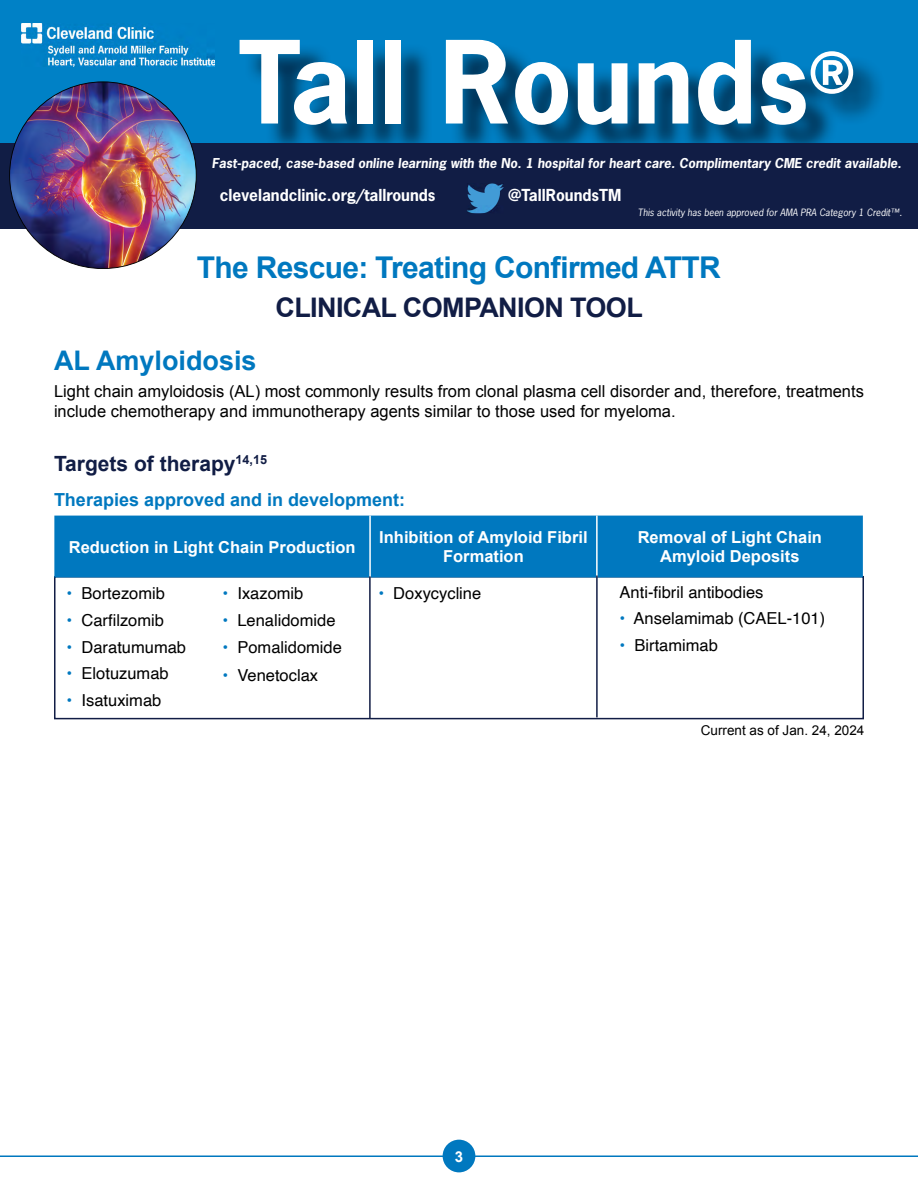
<style>
.page{position:relative;width:918px;height:1188px;background:#fff}
.page>*{position:absolute;margin:0;border:0;box-sizing:border-box;transform-origin:0 0}
.t1{font:700 107.55px "News Gothic Std";color:#fff}
.t2{font:700 30px "Arial";letter-spacing:-.025em;color:#0078bf}
.t3{font:700 27px "Arial";letter-spacing:-.025em;color:#111d45}
.t4{font:700 27px "Arial";color:#0078bf}
.t5{font:700 21px "Arial";color:#111d45}
.t6{font:700 18px "Arial";color:#0078bf}
.t7{font:16.5px "Helvetica";color:#000}
.t8{font:16.5px/19.8px "Arial";color:#000}
.t9{font:700 16.5px/19.8px "Arial";color:#fff;text-align:center}
.t10{font:700 15.6px "News Gothic Std";color:#fff}
.t11{font:700 15px "Arial";color:#fff}
.t12{font:13.5px "Arial";color:#000}
.t13{font:italic 700 12.75px "News Gothic Std";color:#fff}
.t14{font:italic 9.45px "News Gothic Std";color:#fff}
.s1{color:#0078bf}
</style>
<div class="page">
<div style="left:0;top:0;width:918px;height:143px;background:#0081c6"></div>
<img style="left:22px;top:23px;width:193px;height:43px">
<img style="left:244px;top:49px;width:641px;height:95px">
<div style="left:0;top:144px;width:918px;height:85px;background:#111d45"></div>
<img style="left:467px;top:183px;width:37px;height:30px">
<img style="left:467px;top:189px;width:37px;height:15px">
<img style="left:9px;top:81px;width:188px;height:188px">
<hr style="left:0;top:1155px;width:918px;height:2px;background:#0078bf">
<div style="left:443px;top:1140px;width:32px;height:32px;background:#0078bf;border-radius:50%"></div>
<div style="left:54px;top:576px;width:810px;height:143px;border:2px solid #111d45"></div>
<div style="left:54px;top:516px;width:809px;height:61px;background:#0078bf"></div>
<hr style="left:369px;top:516px;width:2px;height:61px;background:#fff">
<hr style="left:596px;top:516px;width:2px;height:61px;background:#fff">
<hr style="left:369px;top:576px;width:2px;height:142px;background:#111d45">
<hr style="left:596px;top:576px;width:2px;height:141px;background:#111d45">
<h1 class="t1" style="left:239px;top:12px;width:618px">Tall Rounds<sup>®</sup></h1>
<p class="t13" style="left:212px;top:155px;width:691px">Fast-paced, case-based online learning with the No. 1 hospital for heart care. Complimentary CME credit available.</p>
<p class="t10" style="left:220px;top:185px;width:217px">clevelandclinic.org/tallrounds</p>
<p class="t10" style="left:508px;top:185px;width:115px">@TallRoundsTM</p>
<p class="t14" style="left:638px;top:207px;width:266px">This activity has been approved for AMA PRA Category 1 Credit™.</p>
<h2 class="t2" style="left:197px;top:248px;width:525px">The Rescue: Treating Confirmed ATTR</h2>
<h3 class="t3" style="left:275px;top:290px;width:369px">CLINICAL COMPANION TOOL</h3>
<h3 class="t4" style="left:54px;top:342px;width:204px">AL Amyloidosis</h3>
<p class="t8" style="left:54px;top:381px;width:811px">Light chain amyloidosis (AL) most commonly results from clonal plasma cell disorder and, therefore, treatments include chemotherapy and immunotherapy agents similar to those used for myeloma.</p>
<p class="t5" style="left:54px;top:449px;width:215px">Targets of therapy<sup>14,15</sup></p>
<p class="t6" style="left:54px;top:488px;width:353px">Therapies approved and in development:</p>
<p class="t9" style="left:69px;top:537px;width:288px">Reduction in Light Chain Production</p>
<p class="t9" style="left:379px;top:528px;width:210px">Inhibition of Amyloid Fibril<br>Formation</p>
<p class="t9" style="left:638px;top:528px;width:186px">Removal of Light Chain<br>Amyloid Deposits</p>
<p class="t7" style="left:67px;top:581px;width:100px"><span class="s1">•</span> Bortezomib</p>
<p class="t7" style="left:67px;top:607px;width:99px"><span class="s1">•</span> Carfilzomib</p>
<p class="t7" style="left:67px;top:634px;width:121px"><span class="s1">•</span> Daratumumab</p>
<p class="t7" style="left:67px;top:661px;width:104px"><span class="s1">•</span> Elotuzumab</p>
<p class="t7" style="left:67px;top:687px;width:96px"><span class="s1">•</span> Isatuximab</p>
<p class="t7" style="left:223px;top:581px;width:82px"><span class="s1">•</span> Ixazomib</p>
<p class="t7" style="left:223px;top:607px;width:115px"><span class="s1">•</span> Lenalidomide</p>
<p class="t7" style="left:223px;top:634px;width:121px"><span class="s1">•</span> Pomalidomide</p>
<p class="t7" style="left:223px;top:662px;width:97px"><span class="s1">•</span> Venetoclax</p>
<p class="t7" style="left:378px;top:581px;width:104px"><span class="s1">•</span> Doxycycline</p>
<p class="t7" style="left:620px;top:579px;width:145px">Anti-fibril antibodies</p>
<p class="t7" style="left:620px;top:606px;width:207px"><span class="s1">•</span> Anselamimab (CAEL-101)</p>
<p class="t7" style="left:620px;top:633px;width:100px"><span class="s1">•</span> Birtamimab</p>
<p class="t12" style="left:701px;top:722px;width:165px">Current as of Jan. 24, 2024</p>
<p class="t11" style="left:455px;top:1147px;width:10px">3</p>
</div>
